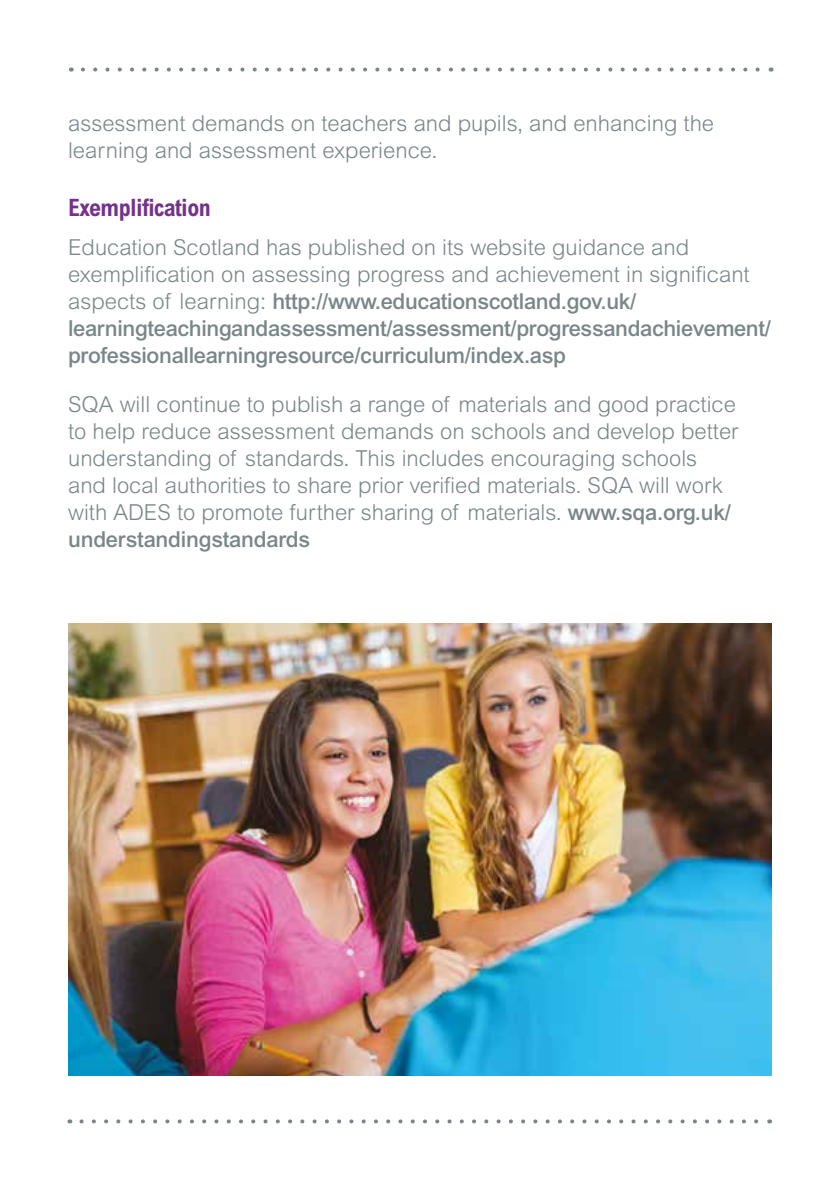
<style>
.page{position:relative;width:840px;height:1191px;background:#fff}
.page>*{position:absolute;margin:0;border:0;box-sizing:border-box;transform-origin:0 0}
.t1{font:700 condensed 24px "Arial";letter-spacing:-.025em;color:#75328a}
.t2{font:300 22px/27px "Arial";color:#78868a}
.t3{font:500 22px/27px "Arial";letter-spacing:-.015em;color:#78868a}
.s1{font-weight:300}
.s2{font-weight:500}
</style>
<div class="page">
<svg style="left:83px;top:68px;width:677px;height:4px"></svg>
<svg style="left:81px;top:1119px;width:678px;height:4px"></svg>
<img style="left:68px;top:624px;width:702px;height:451px">
<p class="t2" style="left:68px;top:109px;width:647px">assessment demands on teachers and pupils, and enhancing the learning and assessment experience.</p>
<p class="t1" style="left:68px;top:194px;width:144px">Exemplification</p>
<p class="t3" style="left:68px;top:233px;width:704px"><span class="s1">Education Scotland has published on its website guidance and exemplification on assessing progress and achievement in significant aspects of learning:</span> http://www.educationscotland.gov.uk/ learningteachingandassessment/assessment/progressandachievement/ professionallearningresource/curriculum/index.asp</p>
<p class="t2" style="left:68px;top:391px;width:671px">SQA will continue to publish a range of materials and good practice to help reduce assessment demands on schools and develop better understanding of standards. This includes encouraging schools and local authorities to share prior verified materials. SQA will work with ADES to promote further sharing of materials. <span class="s2">www.sqa.org.uk/ understandingstandards</span></p>
</div>
